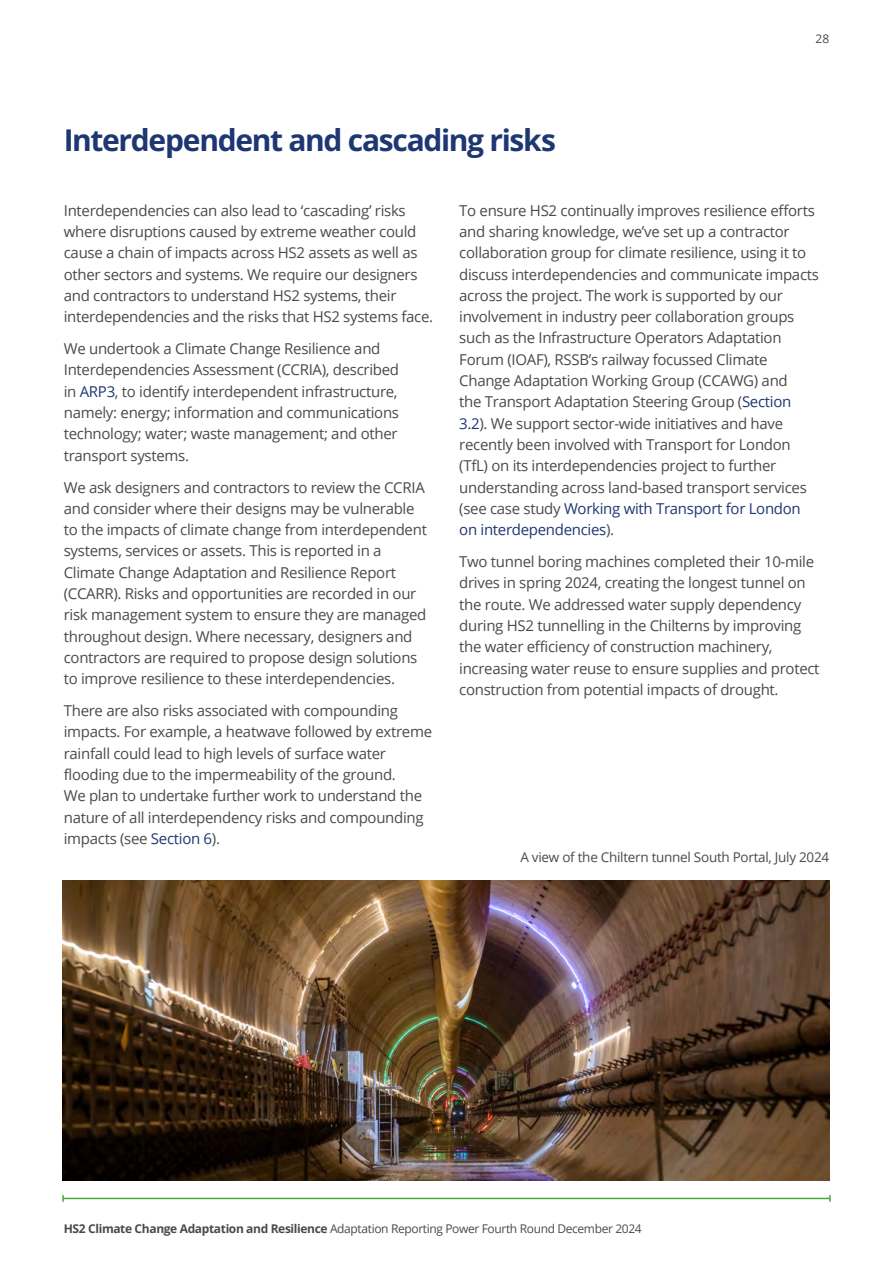
<style>
.page{position:relative;width:893px;height:1263px;background:#fff}
.page>*{position:absolute;margin:0;border:0;box-sizing:border-box;transform-origin:0 0}
.PageTitle{font:700 30px "Open Sans";letter-spacing:-.045em;color:#1e3773}
.Bodytext{font:15px/21.3px "Open Sans";letter-spacing:-.02em;color:#4a4a49}
.t1{font:13.5px "Open Sans";letter-spacing:-.02em;color:#4a4a49}
.t2{font:12px "Open Sans";letter-spacing:-.03em;color:#4a4a49}
.s1{color:#1e3773}
.s2{font-weight:700}
</style>
<div class="page">
<hr style="left:63px;top:1198px;width:767px;height:1px;background:#46aa3c">
<svg style="left:62px;top:1195px;width:2px;height:7px"></svg>
<svg style="left:829px;top:1195px;width:2px;height:7px"></svg>
<img style="left:62px;top:881px;width:767px;height:299px">
<p class="PageTitle" style="left:64px;top:119px;width:494px">Interdependent and cascading risks</p>
<p class="t2" style="left:816px;top:30px;width:15px">28</p>
<p class="Bodytext" style="left:64px;top:199px;width:371px">Interdependencies can also lead to ‘cascading’ risks where disruptions caused by extreme weather could cause a chain of impacts across HS2 assets as well as other sectors and systems. We require our designers and contractors to understand HS2 systems, their interdependencies and the risks that HS2 systems face.</p>
<p class="Bodytext" style="left:64px;top:338px;width:337px">We undertook a Climate Change Resilience and Interdependencies Assessment (CCRIA), described in <span class="s1">ARP3</span>, to identify interdependent infrastructure, namely: energy; information and communications technology; water; waste management; and other transport systems.</p>
<p class="Bodytext" style="left:64px;top:476px;width:365px">We ask designers and contractors to review the CCRIA and consider where their designs may be vulnerable to the impacts of climate change from interdependent systems, services or assets. This is reported in a Climate Change Adaptation and Resilience Report (CCARR). Risks and opportunities are recorded in our risk management system to ensure they are managed throughout design. Where necessary, designers and contractors are required to propose design solutions to improve resilience to these interdependencies.</p>
<p class="Bodytext" style="left:64px;top:700px;width:370px">There are also risks associated with compounding impacts. For example, a heatwave followed by extreme rainfall could lead to high levels of surface water flooding due to the impermeability of the ground.<br>We plan to undertake further work to understand the nature of all interdependency risks and compounding impacts (see <span class="s1">Section 6</span>).</p>
<p class="Bodytext" style="left:459px;top:199px;width:361px">To ensure HS2 continually improves resilience efforts and sharing knowledge, we’ve set up a contractor collaboration group for climate resilience, using it to discuss interdependencies and communicate impacts across the project. The work is supported by our involvement in industry peer collaboration groups such as the Infrastructure Operators Adaptation Forum (IOAF), RSSB’s railway focussed Climate Change Adaptation Working Group (CCAWG) and<br>the Transport Adaptation Steering Group (<span class="s1">Section 3.2</span>). We support sector-wide initiatives and have recently been involved with Transport for London (TfL) on its interdependencies project to further understanding across land-based transport services (see case study <span class="s1">Working with Transport for London on interdependencies</span>).</p>
<p class="Bodytext" style="left:459px;top:551px;width:362px">Two tunnel boring machines completed their 10-mile drives in spring 2024, creating the longest tunnel on the route. We addressed water supply dependency during HS2 tunnelling in the Chilterns by improving the water efficiency of construction machinery, increasing water reuse to ensure supplies and protect construction from potential impacts of drought.</p>
<p class="t1" style="left:520px;top:848px;width:310px">A view of the Chiltern tunnel South Portal, July 2024</p>
<p class="t2" style="left:64px;top:1221px;width:579px"><span class="s2">HS2 Climate Change Adaptation and Resilience</span> Adaptation Reporting Power Fourth Round December 2024</p>
</div>
